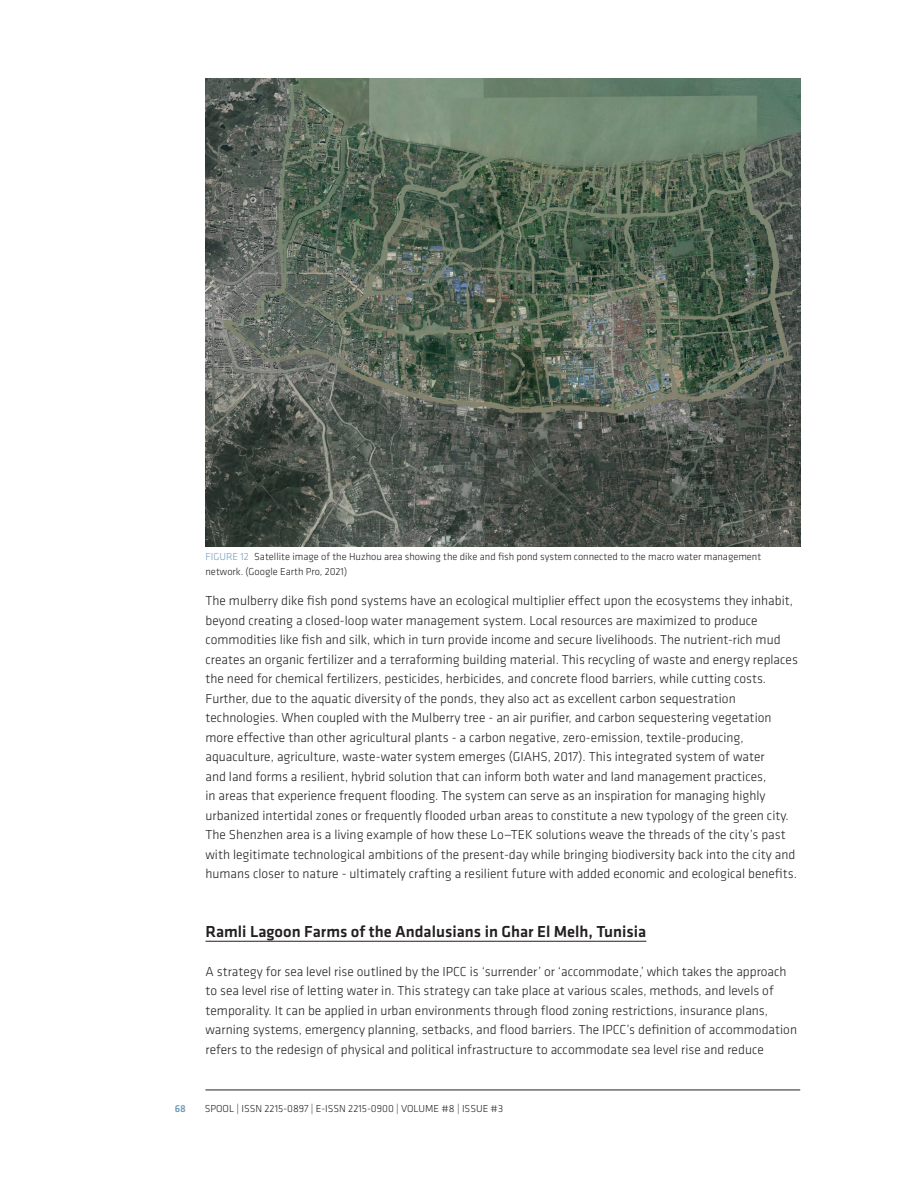
<style>
.page{position:relative;width:918px;height:1188px;background:#fff}
.page>*{position:absolute;margin:0;border:0;box-sizing:border-box;transform-origin:0 0}
.SUBHEADING_Normal_1{font:500 16.5px "Klavika Basic";color:#231f20}
.BODY_Normal{font:300 13.5px/19.5px "Klavika Basic";color:#231f20}
.t1{font:300 10.5px/14.7px "Klavika Basic";color:#231f20}
.t2{font:300 10.5px "Klavika Basic";color:#749dbb}
.t3{font:500 10.5px "Klavika Basic";color:#749dbb}
.s1{color:#749dbb}
</style>
<div class="page">
<hr style="left:206px;top:1090px;width:594px;height:1px;background:#231f20">
<hr style="left:206px;top:941px;width:440px;height:1px;background:#231f20">
<img style="left:206px;top:79px;width:594px;height:468px">
<p class="t1" style="left:206px;top:550px;width:557px;text-indent:35px"><span class="s1">12</span> Satellite image of the Huzhou area showing the dike and fish pond system connected to the macro water management network. (Google Earth Pro, 2021)</p>
<p class="BODY_Normal" style="left:206px;top:591px;width:594px">The mulberry dike fish pond systems have an ecological multiplier effect upon the ecosystems they inhabit, beyond creating a closed-loop water management system. Local resources are maximized to produce commodities like fish and silk, which in turn provide income and secure livelihoods. The nutrient-rich mud creates an organic fertilizer and a terraforming building material. This recycling of waste and energy replaces the need for chemical fertilizers, pesticides, herbicides, and concrete flood barriers, while cutting costs.<br>Further, due to the aquatic diversity of the ponds, they also act as excellent carbon sequestration technologies. When coupled with the Mulberry tree - an air purifier, and carbon sequestering vegetation more effective than other agricultural plants - a carbon negative, zero-emission, textile-producing, aquaculture, agriculture, waste-water system emerges (GIAHS, 2017). This integrated system of water<br>and land forms a resilient, hybrid solution that can inform both water and land management practices,<br>in areas that experience frequent flooding. The system can serve as an inspiration for managing highly urbanized intertidal zones or frequently flooded urban areas to constitute a new typology of the green city.<br>The Shenzhen area is a living example of how these Lo—TEK solutions weave the threads of the city’s past with legitimate technological ambitions of the present-day while bringing biodiversity back into the city and humans closer to nature - ultimately crafting a resilient future with added economic and ecological benefits.</p>
<p class="t2" style="left:206px;top:551px;width:12px">Figure</p>
<p class="SUBHEADING_Normal_1" style="left:206px;top:920px;width:442px">Ramli Lagoon Farms of the Andalusians in Ghar El Melh, Tunisia</p>
<p class="BODY_Normal" style="left:206px;top:961px;width:593px">A strategy for sea level rise outlined by the IPCC is ‘surrender’ or ‘accommodate,’ which takes the approach to sea level rise of letting water in. This strategy can take place at various scales, methods, and levels of temporality. It can be applied in urban environments through flood zoning restrictions, insurance plans, warning systems, emergency planning, setbacks, and flood barriers. The IPCC’s definition of accommodation refers to the redesign of physical and political infrastructure to accommodate sea level rise and reduce</p>
<p class="t3" style="left:175px;top:1102px;width:13px">68</p>
<p class="t1" style="left:205px;top:1101px;width:300px">SPOOL | ISSN 2215-0897 | E-ISSN 2215-0900 | VOLUME #8 | ISSUE #3</p>
</div>
